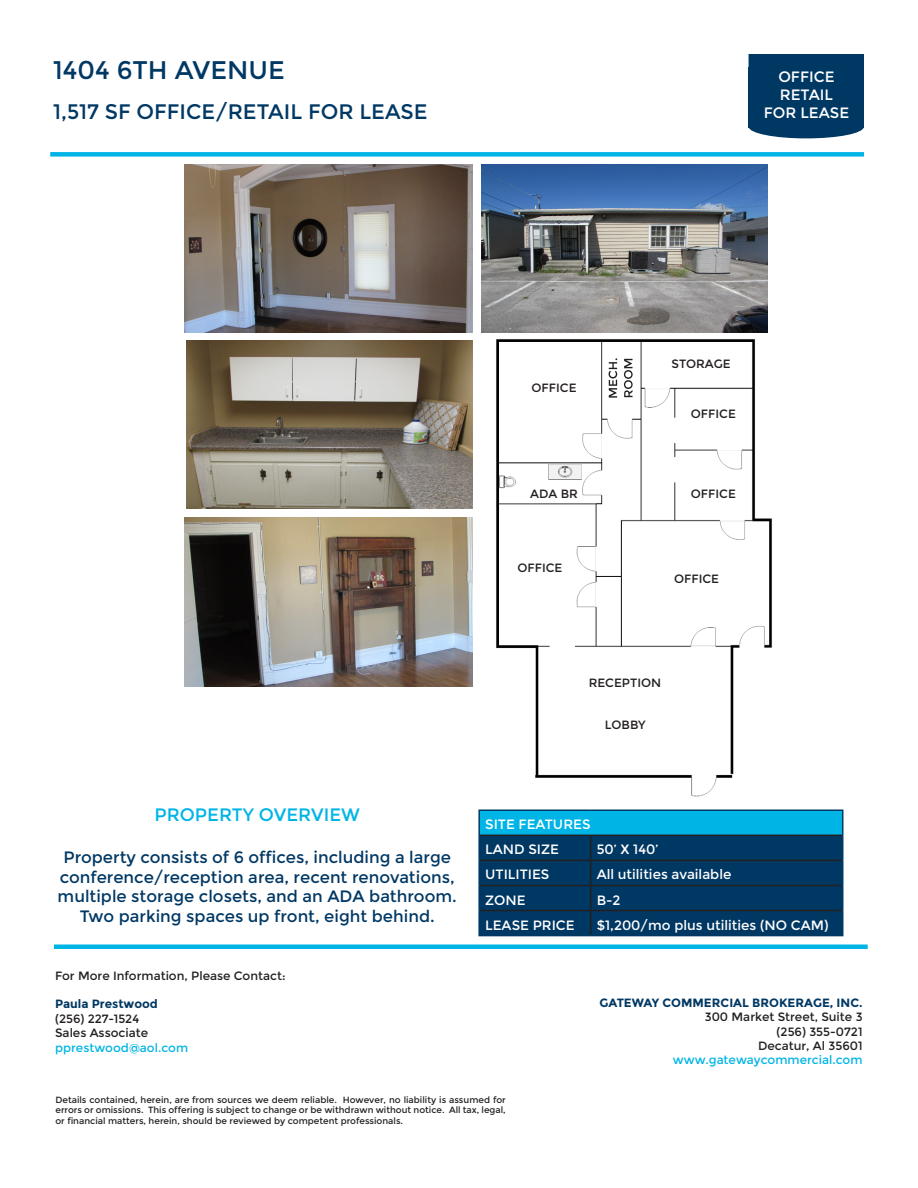
<style>
.page{position:relative;width:918px;height:1188px;background:#fff}
.page>*{position:absolute;margin:0;border:0;box-sizing:border-box;transform-origin:0 0}
.t1{font:25.5px "Montserrat";color:#003864}
.t2{font:21px "Montserrat";color:#003864}
.t3{font:18px "Montserrat";color:#00b5e6}
.t4{font:16.5px/19.8px "Montserrat";color:#003864;text-align:center}
.t5{font:15px "Montserrat";color:#fff}
.t6{font:13.5px "Montserrat";color:#fff}
.t7{font:12px/14.4px "Montserrat";color:#231f20}
.t8{font:700 12px "Montserrat";color:#003864}
.t9{font:12px "Montserrat";color:#00b5e6}
.t10{font:9px/10.8px "Montserrat";color:#231f20;text-align:justify}
</style>
<div class="page">
<div style="left:749px;top:54px;width:115px;height:73px;background:#003864"></div>
<div style="left:749px;top:115px;width:114px;height:23px;background:#003864;border-radius:50%"></div>
<div style="left:749px;top:114px;width:115px;height:24px;border:2px solid #003864;border-radius:50%"></div>
<div style="left:749px;top:67px;width:115px;height:61px;background:#003864"></div>
<hr style="left:478px;top:810px;width:113px;height:1px;background:#003864">
<hr style="left:478px;top:811px;width:2px;height:24px;background:#003864">
<hr style="left:591px;top:810px;width:252px;height:1px;background:#003864">
<hr style="left:478px;top:835px;width:2px;height:25px;background:#003864">
<hr style="left:478px;top:860px;width:2px;height:25px;background:#003864">
<hr style="left:478px;top:885px;width:2px;height:26px;background:#003864">
<hr style="left:478px;top:911px;width:2px;height:24px;background:#003864">
<svg style="left:479px;top:811px;width:364px;height:124px;background:#00507c"></svg>
<hr style="left:478px;top:935px;width:113px;height:1px;background:#003864">
<hr style="left:591px;top:935px;width:252px;height:1px;background:#003864">
<hr style="left:480px;top:835px;width:111px;height:1px;background:#231f20">
<hr style="left:591px;top:835px;width:251px;height:1px;background:#231f20">
<hr style="left:590px;top:836px;width:2px;height:24px;background:#231f20">
<hr style="left:480px;top:860px;width:111px;height:1px;background:#231f20">
<hr style="left:591px;top:860px;width:251px;height:1px;background:#231f20">
<hr style="left:590px;top:861px;width:2px;height:24px;background:#231f20">
<hr style="left:480px;top:885px;width:111px;height:1px;background:#231f20">
<hr style="left:591px;top:885px;width:251px;height:1px;background:#231f20">
<hr style="left:590px;top:886px;width:2px;height:24px;background:#231f20">
<hr style="left:480px;top:910px;width:111px;height:1px;background:#231f20">
<hr style="left:591px;top:910px;width:251px;height:1px;background:#231f20">
<hr style="left:590px;top:911px;width:2px;height:24px;background:#231f20">
<div style="left:50px;top:152px;width:814px;height:5px;background:#00b5e6"></div>
<div style="left:54px;top:944px;width:814px;height:5px;background:#00b5e6"></div>
<img style="left:184px;top:164px;width:289px;height:169px">
<img style="left:184px;top:518px;width:289px;height:168px">
<img style="left:186px;top:340px;width:286px;height:169px">
<img style="left:496px;top:324px;width:276px;height:473px">
<img style="left:482px;top:164px;width:285px;height:169px">
<svg style="left:609px;top:358px;width:8px;height:40px"></svg>
<svg style="left:624px;top:359px;width:9px;height:38px"></svg>
<p class="t1" style="left:53px;top:56px;width:233px">1404 6TH AVENUE</p>
<p class="t2" style="left:53px;top:99px;width:376px">1,517 SF OFFICE/RETAIL FOR LEASE</p>
<p class="t5" style="left:778px;top:68px;width:58px">OFFICE</p>
<p class="t5" style="left:780px;top:86px;width:55px">RETAIL</p>
<p class="t5" style="left:764px;top:104px;width:87px">FOR LEASE</p>
<p class="t7" style="left:532px;top:380px;width:46px">OFFICE</p>
<p class="t7" style="left:530px;top:487px;width:49px">ADA BR</p>
<p class="t7" style="left:518px;top:560px;width:46px">OFFICE</p>
<p class="t7" style="left:671px;top:356px;width:61px">STORAGE</p>
<p class="t7" style="left:691px;top:406px;width:46px">OFFICE</p>
<p class="t7" style="left:691px;top:487px;width:46px">OFFICE</p>
<p class="t7" style="left:674px;top:571px;width:46px">OFFICE</p>
<p class="t7" style="left:589px;top:675px;width:74px">RECEPTION</p>
<p class="t7" style="left:605px;top:717px;width:42px">LOBBY</p>
<p class="t3" style="left:154px;top:805px;width:207px">PROPERTY OVERVIEW</p>
<p class="t4" style="left:58px;top:847px;width:401px">Property consists of 6 offices, including a large conference/reception area, recent renovations, multiple storage closets, and an ADA bathroom.<br>Two parking spaces up front, eight behind.</p>
<h3 class="t7" style="left:55px;top:968px;width:232px">For More Information, Please Contact:</h3>
<h3 class="t8" style="left:55px;top:997px;width:104px">Paula Prestwood</h3>
<h3 class="t7" style="left:55px;top:1012px;width:95px">(256) 227-1524<br>Sales Associate</h3>
<h3 class="t9" style="left:55px;top:1040px;width:135px">pprestwood@aol.com</h3>
<p class="t6" style="left:485px;top:817px;width:107px">SITE FEATURES</p>
<p class="t6" style="left:485px;top:842px;width:75px">LAND SIZE</p>
<p class="t6" style="left:597px;top:842px;width:63px">50’ X 140’</p>
<p class="t6" style="left:485px;top:867px;width:66px">UTILITIES</p>
<p class="t6" style="left:597px;top:867px;width:136px">All utilities available</p>
<p class="t6" style="left:485px;top:892px;width:42px">ZONE</p>
<p class="t6" style="left:597px;top:892px;width:25px">B-2</p>
<p class="t6" style="left:485px;top:917px;width:91px">LEASE PRICE</p>
<p class="t6" style="left:597px;top:917px;width:233px">$1,200/mo plus utilities (NO CAM)</p>
<h3 class="t8" style="left:599px;top:995px;width:265px">GATEWAY COMMERCIAL BROKERAGE, INC.</h3>
<h3 class="t7" style="left:705px;top:1010px;width:159px;text-align:right">300 Market Street, Suite 3 (256) 355-0721<br>Decatur, Al 35601</h3>
<h3 class="t9" style="left:673px;top:1053px;width:191px">www.gatewaycommercial.com</h3>
<p class="t10" style="left:55px;top:1094px;width:452px">Details contained, herein, are from sources we deem reliable. However, no liability is assumed for errors or omissions. This offering is subject to change or be withdrawn without notice. All tax, legal, or financial matters, herein, should be reviewed by competent professionals.</p>
</div>
